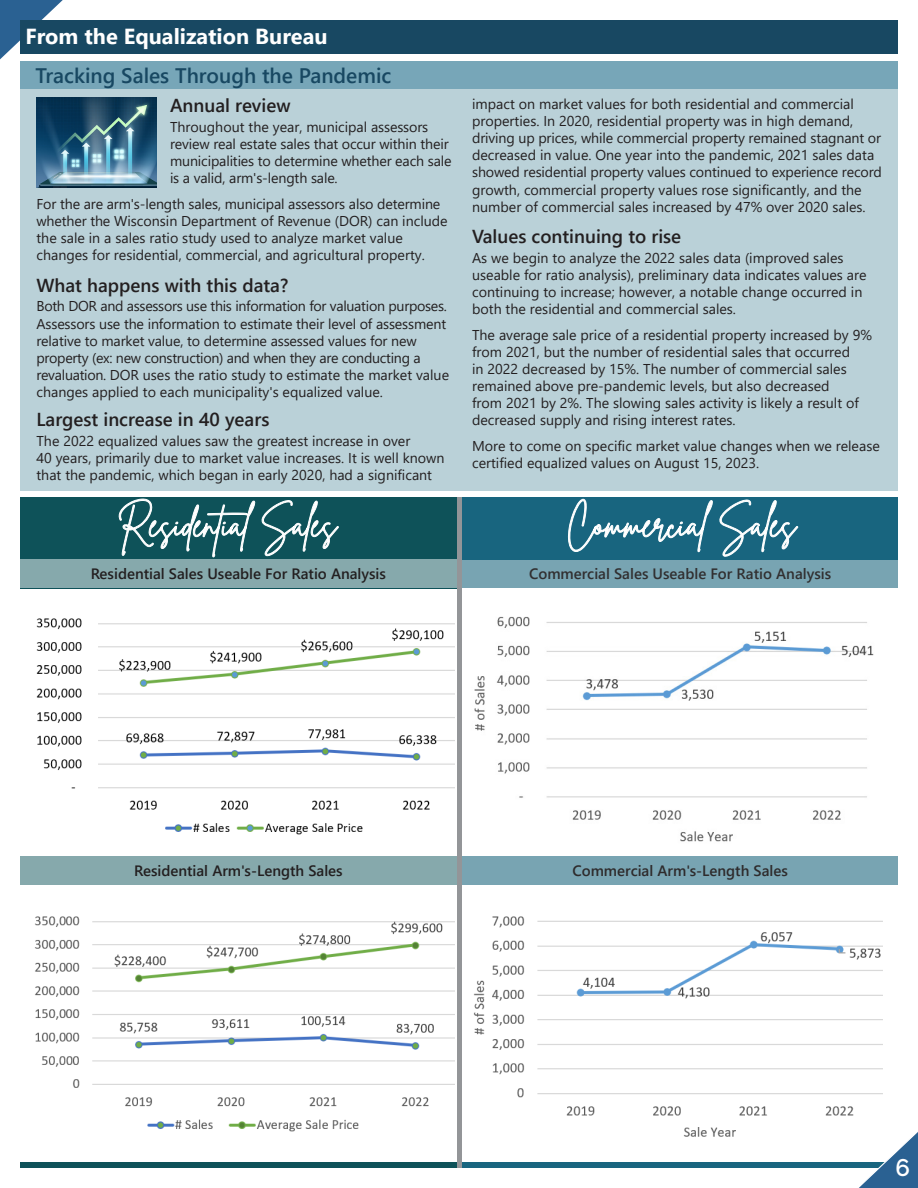
<style>
.page{position:relative;width:918px;height:1188px;background:#fff}
.page>*{position:absolute;margin:0;border:0;box-sizing:border-box;transform-origin:0 0}
.Heading_12__black{font:600 24px "Raleway";color:#fff}
.Heading_14_pt_-_whit{font:700 21.75px "Segoe UI";color:#fff}
.Heading_14_pt_Blue{font:600 21px "Segoe UI";color:#184862}
.Heading_12__black-2{font:600 18.75px "Segoe UI";color:#231f20}
._10_pt_semil_bold{font:600 15px "Segoe UI";color:#231f20}
._10_pt_semil_bold-2{font:600 15px "Segoe UI";color:#312f30}
._10_pt_semil_bold-3{font:600 15px "Segoe UI";color:#2e2b2c}
.t1{font:14.25px/17.1px "Segoe UI";color:#231f20}
</style>
<div class="page">
<svg style="left:0;top:0;width:63px;height:59px"></svg>
<div style="left:20px;top:80px;width:878px;height:410px;background:#bad1d8"></div>
<div style="left:20px;top:497px;width:437px;height:671px;background:#0e5259"></div>
<div style="left:457px;top:497px;width:15px;height:671px;background:#939598"></div>
<div style="left:20px;top:20px;width:878px;height:34px;background:#184862"></div>
<div style="left:20px;top:61px;width:878px;height:28px;background:#77a6b8"></div>
<img style="left:37px;top:98px;width:120px;height:89px">
<div style="left:462px;top:581px;width:445px;height:279px;background:#fff"></div>
<div style="left:462px;top:560px;width:436px;height:28px;background:#78a4b2"></div>
<div style="left:12px;top:589px;width:445px;height:279px;background:#fff"></div>
<div style="left:10px;top:883px;width:447px;height:279px;background:#fff"></div>
<div style="left:462px;top:883px;width:442px;height:279px;background:#fff"></div>
<div style="left:20px;top:560px;width:437px;height:28px;background:#86a9ac"></div>
<div style="left:462px;top:857px;width:436px;height:28px;background:#78a4b2"></div>
<div style="left:462px;top:497px;width:436px;height:62px;background:#18657f"></div>
<svg style="left:118px;top:499px;width:221px;height:59px"></svg>
<svg style="left:568px;top:498px;width:231px;height:59px"></svg>
<div style="left:20px;top:856px;width:437px;height:28px;background:#86a9ac"></div>
<img style="left:36px;top:618px;width:418px;height:217px">
<img style="left:35px;top:916px;width:419px;height:216px">
<img style="left:474px;top:616px;width:400px;height:226px">
<img style="left:473px;top:916px;width:410px;height:221px">
<svg style="left:855px;top:1127px;width:63px;height:61px"></svg>
<p class="Heading_14_pt_-_whit" style="left:25px;top:16px;width:304px">From the Equalization Bureau</p>
<p class="Heading_14_pt_Blue" style="left:36px;top:55px;width:357px">Tracking Sales Through the Pandemic</p>
<p class="Heading_12__black-2" style="left:170px;top:88px;width:122px">Annual review</p>
<p class="t1" style="left:170px;top:117px;width:283px">Throughout the year, municipal assessors review real estate sales that occur within their municipalities to determine whether each sale is a valid, arm's-length sale.</p>
<p class="t1" style="left:36px;top:194px;width:413px">For the are arm's-length sales, municipal assessors also determine whether the Wisconsin Department of Revenue (DOR) can include the sale in a sales ratio study used to analyze market value changes for residential, commercial, and agricultural property.</p>
<p class="Heading_12__black-2" style="left:36px;top:267px;width:253px">What happens with this data?</p>
<p class="t1" style="left:36px;top:297px;width:414px">Both DOR and assessors use this information for valuation purposes.<br>Assessors use the information to estimate their level of assessment relative to market value, to determine assessed values for new property (ex: new construction) and when they are conducting a revaluation. DOR uses the ratio study to estimate the market value changes applied to each municipality's equalized value.</p>
<p class="Heading_12__black-2" style="left:36px;top:402px;width:235px">Largest increase in 40 years</p>
<p class="t1" style="left:36px;top:431px;width:410px">The 2022 equalized values saw the greatest increase in over<br>40 years, primarily due to market value increases. It is well known that the pandemic, which began in early 2020, had a significant</p>
<p class="t1" style="left:472px;top:94px;width:411px">impact on market values for both residential and commercial properties. In 2020, residential property was in high demand, driving up prices, while commercial property remained stagnant or decreased in value. One year into the pandemic, 2021 sales data showed residential property values continued to experience record growth, commercial property values rose significantly, and the number of commercial sales increased by 47% over 2020 sales.</p>
<p class="Heading_12__black-2" style="left:472px;top:218px;width:211px">Values continuing to rise</p>
<p class="t1" style="left:472px;top:248px;width:396px">As we begin to analyze the 2022 sales data (improved sales useable for ratio analysis), preliminary data indicates values are continuing to increase; however, a notable change occurred in both the residential and commercial sales.</p>
<p class="t1" style="left:472px;top:325px;width:401px">The average sale price of a residential property increased by 9% from 2021, but the number of residential sales that occurred<br>in 2022 decreased by 15%. The number of commercial sales remained above pre-pandemic levels, but also decreased<br>from 2021 by 2%. The slowing sales activity is likely a result of decreased supply and rising interest rates.</p>
<p class="t1" style="left:472px;top:436px;width:409px">More to come on specific market value changes when we release certified equalized values on August 15, 2023.</p>
<p class="_10_pt_semil_bold" style="left:91px;top:560px;width:297px">Residential Sales Useable For Ratio Analysis</p>
<p class="_10_pt_semil_bold-2" style="left:529px;top:560px;width:304px">Commercial Sales Useable For Ratio Analysis</p>
<p class="_10_pt_semil_bold" style="left:134px;top:856px;width:210px">Residential Arm's-Length Sales</p>
<p class="_10_pt_semil_bold-3" style="left:572px;top:857px;width:217px">Commercial Arm's-Length Sales</p>
<p class="Heading_12__black" style="left:895px;top:1154px;width:16px">6</p>
</div>
